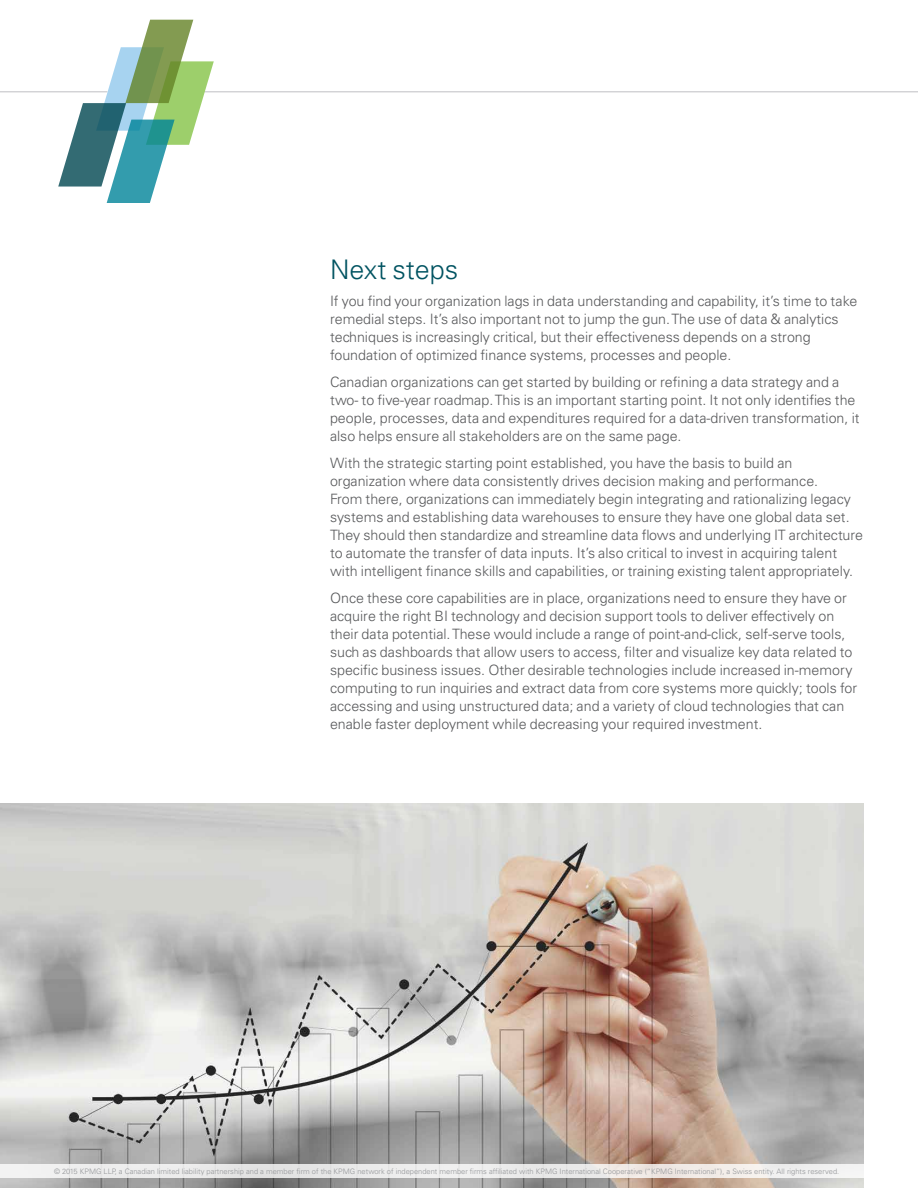
<style>
.page{position:relative;width:918px;height:1188px;background:#fff}
.page>*{position:absolute;margin:0;border:0;box-sizing:border-box;transform-origin:0 0}
.heading{font:300 27px "Univers LT Std";color:#005361}
.bodycopynew{font:300 14.25px/18px "Univers LT Std";color:#58595b}
.t1{font:300 7.5px "Univers LT Std";color:#939598}
</style>
<div class="page">
<hr style="left:0;top:91px;width:107px;height:1px;background:#a9aaaf">
<hr style="left:204px;top:91px;width:714px;height:1px;background:#a9aaaf">
<svg style="left:58px;top:20px;width:156px;height:183px"></svg>
<img style="left:0;top:804px;width:864px;height:384px">
<svg style="left:0;top:1164px;width:864px;height:14px;fill:#edeceb"></svg>
<p class="heading" style="left:330px;top:253px;width:130px">Next steps</p>
<p class="bodycopynew" style="left:330px;top:292px;width:529px">If you find your organization lags in data understanding and capability, it’s time to take remedial steps. It’s also important not to jump the gun. The use of data &amp; analytics techniques is increasingly critical, but their effectiveness depends on a strong foundation of optimized finance systems, processes and people.</p>
<p class="bodycopynew" style="left:330px;top:373px;width:531px">Canadian organizations can get started by building or refining a data strategy and a two- to five-year roadmap. This is an important starting point. It not only identifies the people, processes, data and expenditures required for a data-driven transformation, it also helps ensure all stakeholders are on the same page.</p>
<p class="bodycopynew" style="left:330px;top:454px;width:535px">With the strategic starting point established, you have the basis to build an organization where data consistently drives decision making and performance.<br>From there, organizations can immediately begin integrating and rationalizing legacy systems and establishing data warehouses to ensure they have one global data set.<br>They should then standardize and streamline data flows and underlying IT architecture to automate the transfer of data inputs. It’s also critical to invest in acquiring talent with intelligent finance skills and capabilities, or training existing talent appropriately.</p>
<p class="bodycopynew" style="left:330px;top:589px;width:529px">Once these core capabilities are in place, organizations need to ensure they have or acquire the right BI technology and decision support tools to deliver effectively on their data potential. These would include a range of point-and-click, self-serve tools, such as dashboards that allow users to access, filter and visualize key data related to specific business issues. Other desirable technologies include increased in-memory computing to run inquiries and extract data from core systems more quickly; tools for accessing and using unstructured data; and a variety of cloud technologies that can enable faster deployment while decreasing your required investment.</p>
<p class="t1" style="left:54px;top:1166px;width:787px">© 2015 KPMG LLP, a Canadian limited liability partnership and a member firm of the KPMG network of independent member firms affiliated with KPMG International Cooperative (“KPMG International”), a Swiss entity. All rights reserved.</p>
</div>
